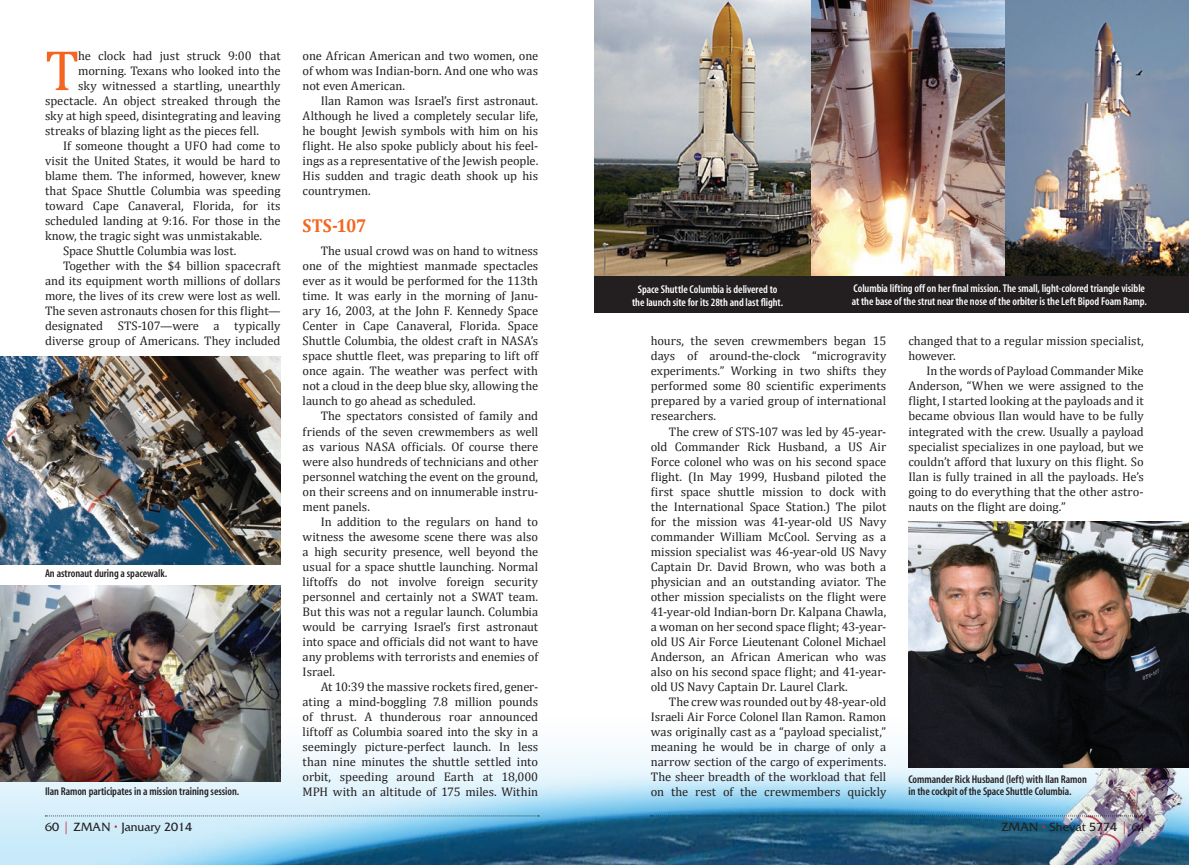
<style>
.page{position:relative;width:1189px;height:865px;background:#fff}
.page>*{position:absolute;margin:0;border:0;box-sizing:border-box;transform-origin:0 0}
.t1{font:57.5px "Cambria";color:#f36621}
.t2{font:700 18.75px "Cambria";letter-spacing:-.005em;color:#f36621;scale:.93 1}
.t3{font:12.5px/15px "Cambria";letter-spacing:-.005em;color:#231f20;text-align:justify}
.t4{font:12.5px "Friz Quadrata";color:#231f20}
.t5{font:600 condensed 11.25px/12.5px "Myriad";letter-spacing:-.005em;color:#fff;text-align:center}
.t6{font:600 condensed 11.25px/12.5px "Myriad";letter-spacing:-.005em;color:#231f20}
.s1{color:#d1232a}
</style>
<div class="page">
<div style="left:594px;top:8px;width:594px;height:304px;background:#231f20"></div>
<img style="left:0;top:698px;width:1188px;height:166px">
<img style="left:0;top:585px;width:280px;height:196px">
<img style="left:0;top:357px;width:280px;height:207px">
<img style="left:594px;top:0;width:410px;height:275px">
<img style="left:1004px;top:0;width:184px;height:275px">
<img style="left:908px;top:521px;width:280px;height:246px">
<svg style="left:45px;top:815px;width:494px;height:1px"></svg>
<svg style="left:650px;top:815px;width:494px;height:1px"></svg>
<h1 class="t1" style="left:45px;top:37px;width:36px">T</h1>
<p class="t3" style="left:78px;top:48px;width:204px">he clock had just struck 9:00 that</p>
<p class="t3" style="left:78px;top:63px;width:204px">morning. Texans who looked into the</p>
<p class="t3" style="left:78px;top:78px;width:204px">sky witnessed a startling, unearthly</p>
<p class="t3" style="left:45px;top:93px;width:237px">spectacle. An object streaked through the</p>
<p class="t3" style="left:45px;top:108px;width:237px">sky at high speed, disintegrating and leaving</p>
<p class="t3" style="left:45px;top:123px;width:215px">streaks of blazing light as the pieces fell.</p>
<p class="t3" style="left:63px;top:138px;width:219px">If someone thought a UFO had come to</p>
<p class="t3" style="left:45px;top:153px;width:237px">visit the United States, it would be hard to</p>
<p class="t3" style="left:45px;top:168px;width:237px">blame them. The informed, however, knew</p>
<p class="t3" style="left:45px;top:183px;width:237px">that Space Shuttle Columbia was speeding</p>
<p class="t3" style="left:45px;top:198px;width:237px">toward Cape Canaveral, Florida, for its</p>
<p class="t3" style="left:45px;top:213px;width:237px">scheduled landing at 9:16. For those in the</p>
<p class="t3" style="left:45px;top:228px;width:218px">know, the tragic sight was unmistakable.</p>
<p class="t3" style="left:63px;top:243px;width:175px">Space Shuttle Columbia was lost.</p>
<p class="t3" style="left:63px;top:258px;width:219px">Together with the $4 billion spacecraft</p>
<p class="t3" style="left:45px;top:273px;width:237px">and its equipment worth millions of dollars</p>
<p class="t3" style="left:45px;top:288px;width:237px">more, the lives of its crew were lost as well.</p>
<p class="t3" style="left:45px;top:303px;width:237px">The seven astronauts chosen for this flight—</p>
<p class="t3" style="left:45px;top:318px;width:237px">designated STS-107—were a typically</p>
<p class="t3" style="left:45px;top:333px;width:237px">diverse group of Americans. They included</p>
<p class="t6" style="left:45px;top:567px;width:124px">An astronaut during a spacewalk.</p>
<p class="t6" style="left:45px;top:785px;width:196px">Ilan Ramon participates in a mission training session.</p>
<p class="t3" style="left:302px;top:48px;width:237px">one African American and two women, one of whom was Indian-born. And one who was not even American.</p>
<p class="t3" style="left:302px;top:93px;width:237px;text-indent:18px">Ilan Ramon was Israel’s first astronaut.<br>Although he lived a completely secular life, he bought Jewish symbols with him on his flight. He also spoke publicly about his feel&shy;ings as a representative of the Jewish people.<br>His sudden and tragic death shook up his countrymen.</p>
<h2 class="t2" style="left:302px;top:214px;width:70px">STS-107</h2>
<p class="t3" style="left:302px;top:243px;width:237px;text-indent:18px">The usual crowd was on hand to witness one of the mightiest manmade spectacles ever as it would be performed for the 113th time. It was early in the morning of Janu&shy;ary 16, 2003, at the John F. Kennedy Space Center in Cape Canaveral, Florida. Space Shuttle Columbia, the oldest craft in NASA’s space shuttle fleet, was preparing to lift off once again. The weather was perfect with not a cloud in the deep blue sky, allowing the launch to go ahead as scheduled.</p>
<p class="t3" style="left:302px;top:408px;width:237px;text-indent:18px">The spectators consisted of family and friends of the seven crewmembers as well as various NASA officials. Of course there were also hundreds of technicians and other personnel watching the event on the ground, on their screens and on innumerable instru&shy;ment panels.</p>
<p class="t3" style="left:302px;top:513px;width:237px;text-indent:18px">In addition to the regulars on hand to witness the awesome scene there was also a high security presence, well beyond the usual for a space shuttle launching. Normal liftoffs do not involve foreign security personnel and certainly not a SWAT team.<br>But this was not a regular launch. Columbia would be carrying Israel’s first astronaut into space and officials did not want to have any problems with terrorists and enemies of Israel.</p>
<p class="t3" style="left:302px;top:678px;width:237px;text-indent:18px">At 10:39 the massive rockets fired, gener&shy;ating a mind-boggling 7.8 million pounds of thrust. A thunderous roar announced liftoff as Columbia soared into the sky in a seemingly picture-perfect launch. In less than nine minutes the shuttle settled into orbit, speeding around Earth at 18,000<br>MPH with an altitude of 175 miles. Within</p>
<p class="t5" style="left:632px;top:283px;width:152px">Space Shuttle Columbia is delivered to the launch site for its 28th and last flight.</p>
<p class="t5" style="left:851px;top:282px;width:296px;text-align:left">Columbia lifting off on her final mission. The small, light-colored triangle visible at the base of the strut near the nose of the orbiter is the Left Bipod Foam Ramp.</p>
<p class="t3" style="left:650px;top:333px;width:237px">hours, the seven crewmembers began 15 days of around-the-clock “microgravity experiments.” Working in two shifts they performed some 80 scientific experiments prepared by a varied group of international researchers.</p>
<p class="t3" style="left:650px;top:423px;width:237px;text-indent:18px">The crew of STS-107 was led by 45-year&shy;old Commander Rick Husband, a US Air Force colonel who was on his second space flight. (In May 1999, Husband piloted the first space shuttle mission to dock with the International Space Station.) The pilot for the mission was 41-year-old US Navy commander William McCool. Serving as a mission specialist was 46-year-old US Navy Captain Dr. David Brown, who was both a physician and an outstanding aviator. The other mission specialists on the flight were 41-year-old Indian-born Dr. Kalpana Chawla, a woman on her second space flight; 43-year&shy;old US Air Force Lieutenant Colonel Michael Anderson, an African American who was also on his second space flight; and 41-year&shy;old US Navy Captain Dr. Laurel Clark.</p>
<p class="t3" style="left:650px;top:693px;width:237px;text-indent:18px">The crew was rounded out by 48-year-old Israeli Air Force Colonel Ilan Ramon. Ramon was originally cast as a “payload specialist,” meaning he would be in charge of only a narrow section of the cargo of experiments.<br>The sheer breadth of the workload that fell on the rest of the crewmembers quickly</p>
<p class="t3" style="left:908px;top:333px;width:237px">changed that to a regular mission specialist, however.</p>
<p class="t3" style="left:908px;top:363px;width:237px;text-indent:18px">In the words of Payload Commander Mike Anderson, “When we were assigned to the flight, I started looking at the payloads and it became obvious Ilan would have to be fully integrated with the crew. Usually a payload specialist specializes in one payload, but we couldn’t afford that luxury on this flight. So Ilan is fully trained in all the payloads. He’s going to do everything that the other astro&shy;nauts on the flight are doing.”</p>
<p class="t6" style="left:908px;top:772px;width:180px">Commander Rick Husband (left) with Ilan Ramon in the cockpit of the Space Shuttle Columbia.</p>
<p class="t4" style="left:45px;top:819px;width:148px">60 <span class="s1">|</span> ZMAN <span class="s1">•</span> January 2014</p>
<p class="t4" style="left:1001px;top:819px;width:146px">ZMAN <span class="s1">•</span> Shevat 5774 <span class="s1">|</span> 61</p>
</div>
